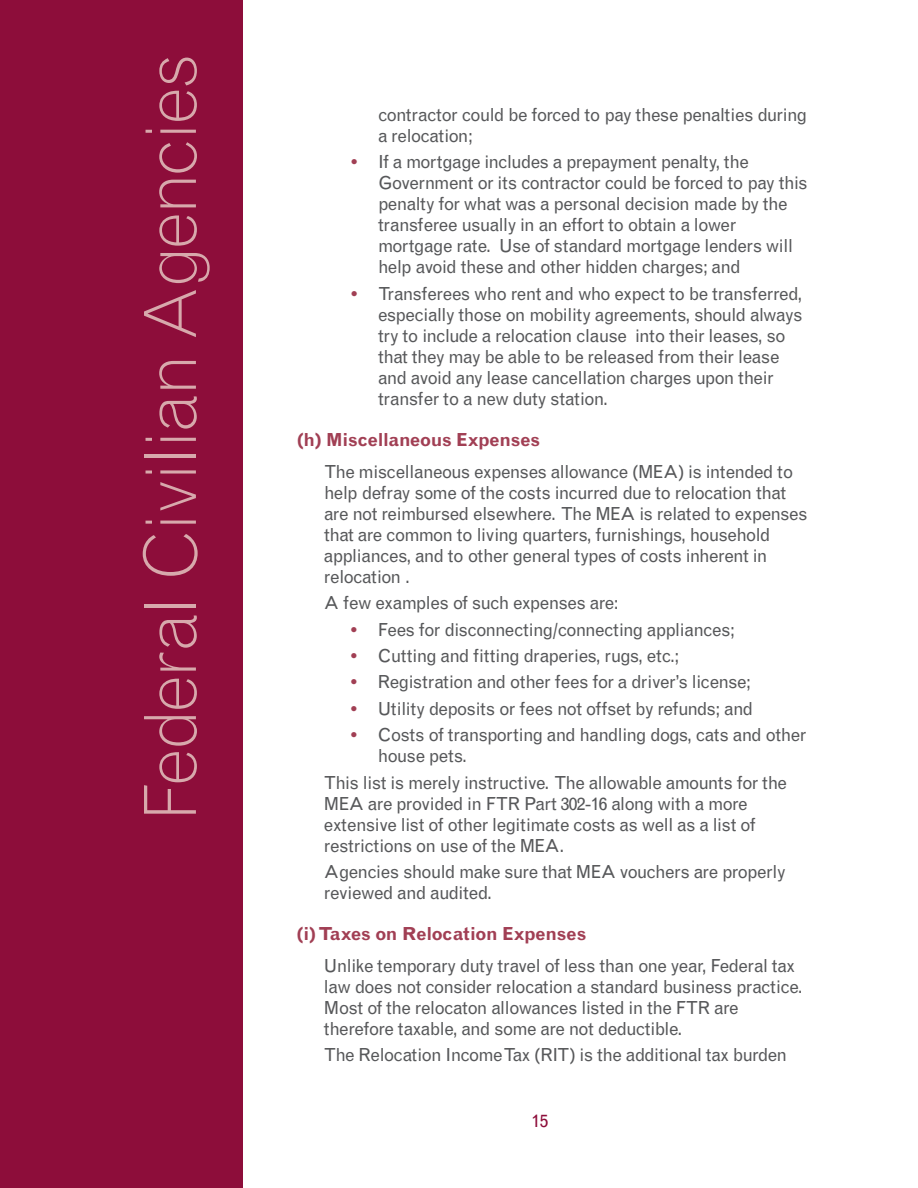
<style>
.page{position:relative;width:918px;height:1188px;background:#fff}
.page>*{position:absolute;margin:0;border:0;box-sizing:border-box;transform-origin:0 0}
.t1{font:300 72px "Grotesque MT Std";letter-spacing:-.04em;color:#d7a9ac}
.t2{font:18px/21px "Grotesque MT Std";letter-spacing:-.035em;color:#57585a}
.t3{font:700 18px "Grotesque MT Std";letter-spacing:-.02em;color:#a13f54}
.t4{font:18px "Grotesque MT Std";color:#8d0d3a}
.s1{font-family:"Grotesque";font-weight:700;color:#a13f54}
</style>
<div class="page">
<div style="left:0;top:0;width:243px;height:1188px;background:#8d0d3a"></div>
<h1 class="t1" style="left:144px;top:820px;width:767px;rotate:-90deg">Federal Civilian Agencies</h1>
<p class="t2" style="left:378px;top:106px;width:431px">contractor could be forced to pay these penalties during a relocation;</p>
<p class="t2" style="left:378px;top:153px;width:431px;text-indent:-27px"><span class="s1">•</span> If a mortgage includes a prepayment penalty, the Government or its contractor could be forced to pay this penalty for what was a personal decision made by the transferee usually in an effort to obtain a lower mortgage rate. Use of standard mortgage lenders will help avoid these and other hidden charges; and</p>
<p class="t2" style="left:378px;top:285px;width:426px;text-indent:-27px"><span class="s1">•</span> Transferees who rent and who expect to be transferred, especially those on mobility agreements, should always try to include a relocation clause into their leases, so that they may be able to be released from their lease and avoid any lease cancellation charges upon their transfer to a new duty station.</p>
<p class="t3" style="left:297px;top:433px;width:245px">(h) Miscellaneous Expenses</p>
<p class="t2" style="left:324px;top:462px;width:485px">The miscellaneous expenses allowance (MEA) is intended to help defray some of the costs incurred due to relocation that are not reimbursed elsewhere. The MEA is related to expenses that are common to living quarters, furnishings, household appliances, and to other general types of costs inherent in relocation .</p>
<p class="t2" style="left:324px;top:594px;width:296px">A few examples of such expenses are:</p>
<p class="t2" style="left:351px;top:620px;width:385px"><span class="s1">•</span> Fees for disconnecting/connecting appliances;</p>
<p class="t2" style="left:351px;top:647px;width:330px"><span class="s1">•</span> Cutting and fitting draperies, rugs, etc.;</p>
<p class="t2" style="left:351px;top:673px;width:402px"><span class="s1">•</span> Registration and other fees for a driver’s license;</p>
<p class="t2" style="left:351px;top:700px;width:404px"><span class="s1">•</span> Utility deposits or fees not offset by refunds; and</p>
<p class="t2" style="left:378px;top:726px;width:430px;text-indent:-27px"><span class="s1">•</span> Costs of transporting and handling dogs, cats and other house pets.</p>
<p class="t2" style="left:324px;top:773px;width:465px">This list is merely instructive. The allowable amounts for the MEA are provided in FTR Part 302-16 along with a more extensive list of other legitimate costs as well as a list of restrictions on use of the MEA.</p>
<p class="t2" style="left:324px;top:863px;width:463px">Agencies should make sure that MEA vouchers are properly reviewed and audited.</p>
<p class="t3" style="left:297px;top:927px;width:291px">(i) Taxes on Relocation Expenses</p>
<p class="t2" style="left:324px;top:957px;width:480px">Unlike temporary duty travel of less than one year, Federal tax law does not consider relocation a standard business practice.<br>Most of the relocaton allowances listed in the FTR are therefore taxable, and some are not deductible.</p>
<p class="t2" style="left:324px;top:1046px;width:465px">The Relocation Income Tax (RIT) is the additional tax burden</p>
<p class="t4" style="left:531px;top:1115px;width:19px">15</p>
</div>
